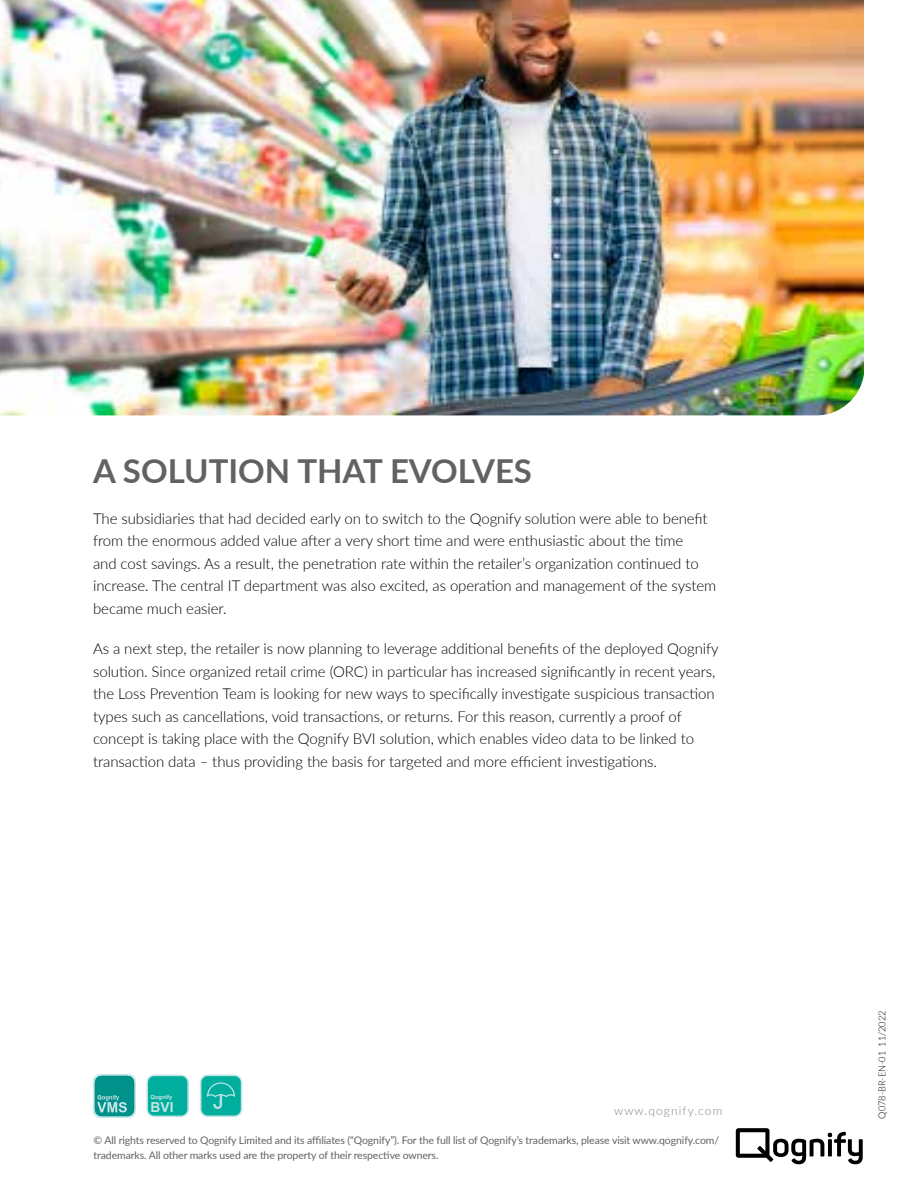
<style>
.page{position:relative;width:918px;height:1188px;background:#fff}
.page>*{position:absolute;margin:0;border:0;box-sizing:border-box;transform-origin:0 0}
.t1{font:700 33px "Lato";color:#626262}
.t2{font:300 15px/22.5px "Lato";letter-spacing:-.005em;color:#000}
.t3{font:700 13.8px "Arial";color:#c1e5e4}
.t4{font:300 12px "Lato";letter-spacing:.09em;color:#878787}
.t5{font:10.5px/15px "Lato";letter-spacing:-.01em;color:#626262}
.t6{font:300 9.75px "Lato";letter-spacing:-.005em;color:#000;scale:.95 1}
.t7{font:700 5.7px "Arial";color:#c1e5e4}
</style>
<div class="page">
<img style="left:0;top:0;width:864px;height:415px">
<img style="left:93px;top:1075px;width:43px;height:42px">
<svg style="left:736px;top:1128px;width:127px;height:36px"></svg>
<svg style="left:146px;top:1075px;width:43px;height:42px;background:#20b7a9"></svg>
<svg style="left:200px;top:1075px;width:42px;height:42px;background:#2bbaad"></svg>
<h1 class="t1" style="left:93px;top:447px;width:440px">A SOLUTION THAT EVOLVES</h1>
<p class="t2" style="left:93px;top:506px;width:625px">The subsidiaries that had decided early on to switch to the Qognify solution were able to benefit from the enormous added value after a very short time and were enthusiastic about the time<br>and cost savings. As a result, the penetration rate within the retailer’s organization continued to increase. The central IT department was also excited, as operation and management of the system became much easier.</p>
<p class="t2" style="left:93px;top:637px;width:627px">As a next step, the retailer is now planning to leverage additional benefits of the deployed Qognify solution. Since organized retail crime (ORC) in particular has increased significantly in recent years, the Loss Prevention Team is looking for new ways to specifically investigate suspicious transaction types such as cancellations, void transactions, or returns. For this reason, currently a proof of concept is taking place with the Qognify BVI solution, which enables video data to be linked to transaction data – thus providing the basis for targeted and more efficient investigations.</p>
<p class="t7" style="left:151px;top:1093px;width:23px">Qognify</p>
<p class="t3" style="left:151px;top:1098px;width:24px">BVI</p>
<p class="t4" style="left:614px;top:1102px;width:110px">www.qognify.com</p>
<p class="t5" style="left:94px;top:1132px;width:627px">© All rights reserved to Qognify Limited and its affiliates (“Qognify”). For the full list of Qognify’s trademarks, please visit www.qognify.com/ trademarks. All other marks used are the property of their respective owners.</p>
<p class="t6" style="left:875px;top:1119px;width:115px;rotate:-90deg">Q078-BR-EN-01 11/2022</p>
</div>
